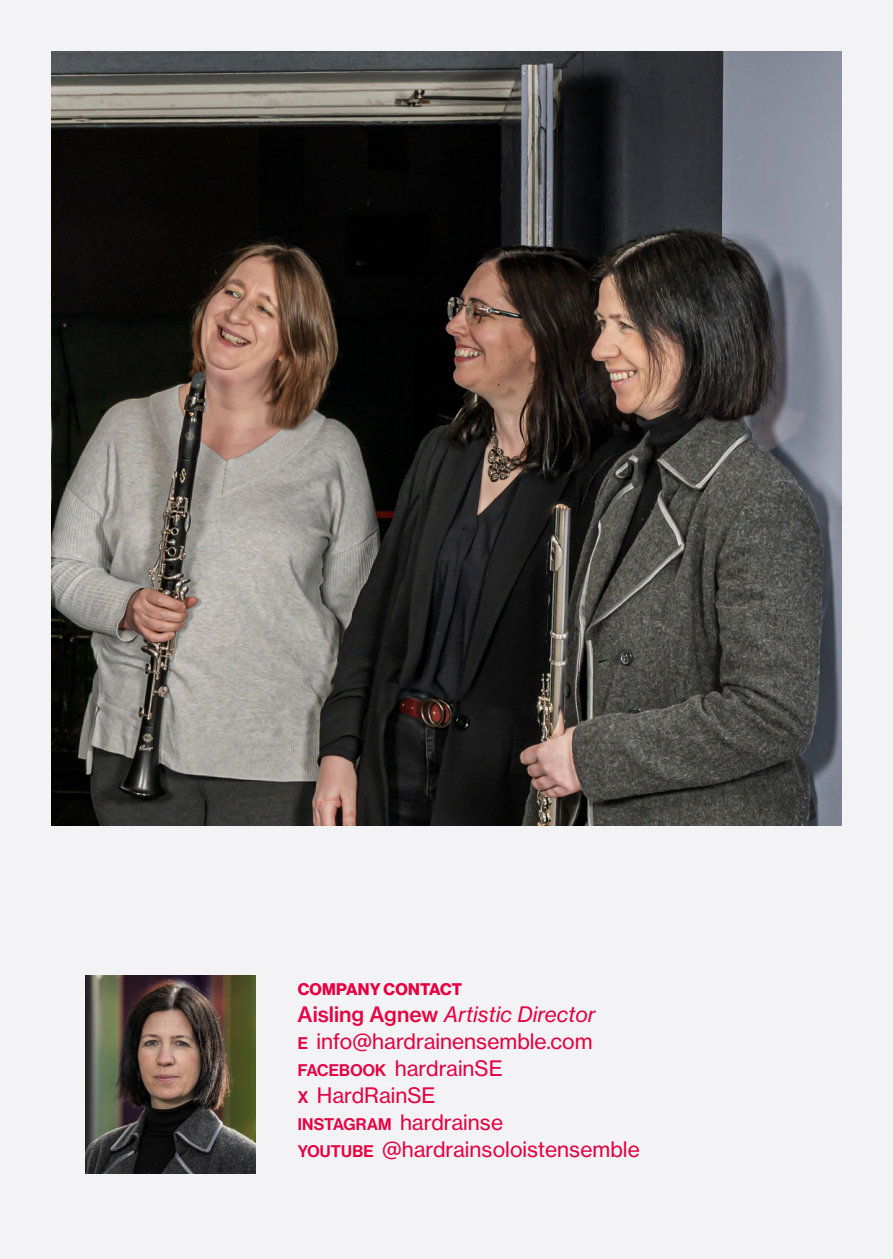
<style>
.page{position:relative;width:893px;height:1259px;background:#f3f3f5}
.page>*{position:absolute;margin:0;border:0;box-sizing:border-box;transform-origin:0 0}
.t1{font:21px/27px "N Haas Grotesk TX Pro 55 Rg";color:#e50043}
.t2{font:21px "N Haas Grotesk TX Pro 56 It";color:#e50043}
.t3{font:16.5px "N Haas Grotesk DS Pro 75 Bd";letter-spacing:.015em;color:#e50043}
.s1{font-family:"N Haas Grotesk TX Pro 65 Md"}
.s2{font-family:"N Haas Grotesk DS Pro 65 Md";font-size:16.5px}
</style>
<div class="page">
<img style="left:85px;top:976px;width:170px;height:198px">
<img style="left:51px;top:51px;width:791px;height:774px">
<p class="t3" style="left:298px;top:979px;width:166px">COMPANY CONTACT</p>
<p class="t2" style="left:298px;top:1001px;width:299px"><span class="s1">Aisling Agnew</span> Artistic Director</p>
<p class="t1" style="left:298px;top:1027px;width:343px"><span class="s2">E</span> info@hardrainensemble.com<br><span class="s2">FACEBOOK</span> hardrainSE<br><span class="s2">X</span> HardRainSE<br><span class="s2">INSTAGRAM</span> hardrainse<br><span class="s2">YOUTUBE</span> @hardrainsoloistensemble</p>
</div>
